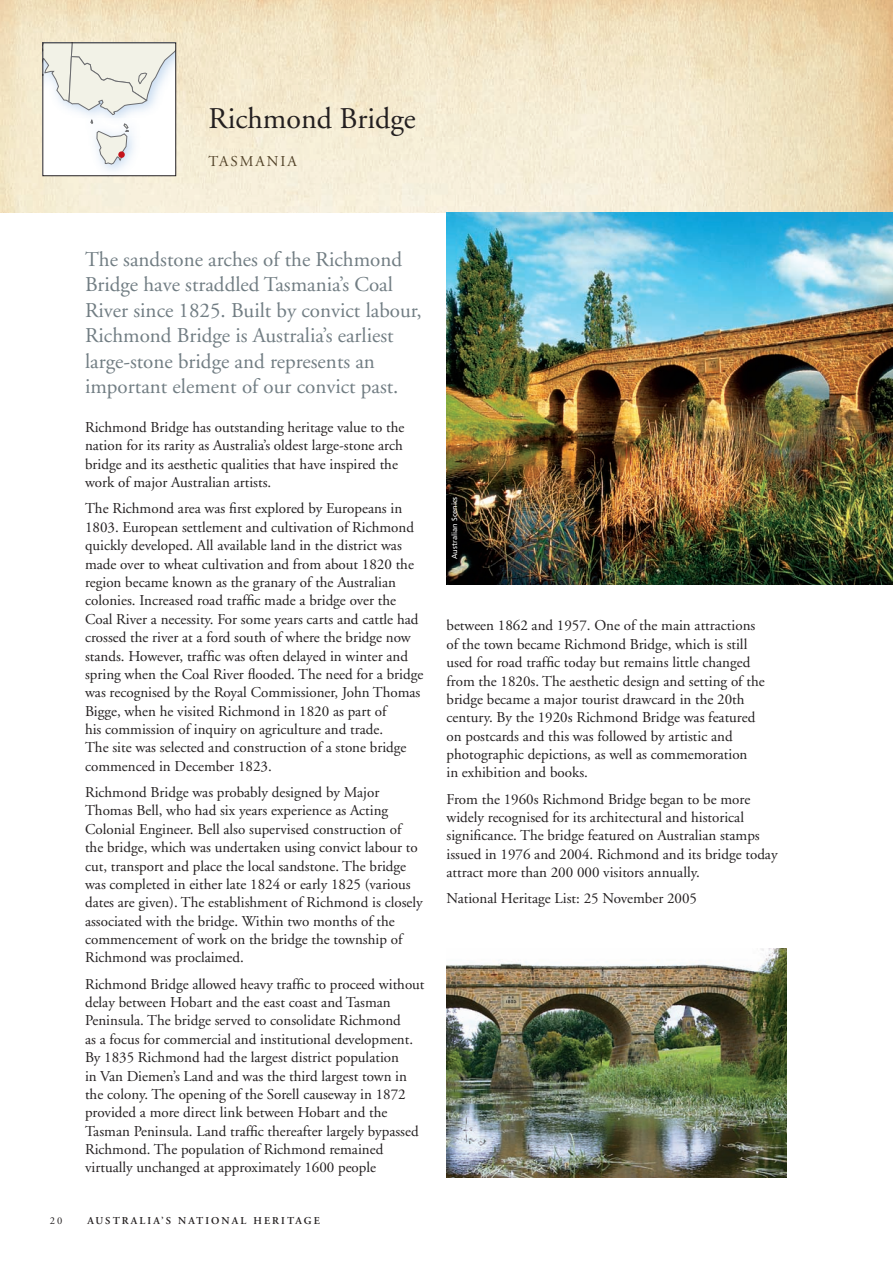
<style>
.page{position:relative;width:893px;height:1263px;background:#fff}
.page>*{position:absolute;margin:0;border:0;box-sizing:border-box;transform-origin:0 0}
.Head_1{font:30px "Adobe Garamond";color:#231f20}
.Grey_lead_par{font:21px/25.5px "Adobe Garamond";color:#717d83}
.Body_text_10pt{font:15px/18.5px "Adobe Garamond";color:#231f20}
.State_name_in_title{font:15px "Adobe Garamond";letter-spacing:.13em;color:#514127}
.t1{font:10.5px "Adobe Garamond Semibold SC";letter-spacing:.2em;color:#231f20}
.t2{font:10.5px "Adobe Garamond";color:#231f20}
.Pic_credit_5pt{font:7.5px "Frutiger";color:#fff}
</style>
<div class="page">
<img style="left:0;top:0;width:893px;height:213px">
<img style="left:446px;top:949px;width:341px;height:229px">
<img style="left:45px;top:165px;width:129px;height:9px">
<svg style="left:43px;top:37px;width:133px;height:128px"></svg>
<div style="left:43px;top:43px;width:133px;height:133px;border:1px solid #231f20"></div>
<div style="left:118px;top:151px;width:7px;height:7px;background:#c4121a;border-radius:50%"></div>
<img style="left:446px;top:213px;width:447px;height:371px">
<p class="Head_1" style="left:208px;top:103px;width:209px">Richmond Bridge</p>
<p class="State_name_in_title" style="left:208px;top:153px;width:90px">TASMANIA</p>
<p class="Grey_lead_par" style="left:85px;top:247px;width:338px">The sandstone arches of the Richmond Bridge have straddled Tasmania’s Coal River since 1825. Built by convict labour, Richmond Bridge is Australia’s earliest large-stone bridge and represents an important element of our convict past.</p>
<p class="Body_text_10pt" style="left:85px;top:419px;width:321px">Richmond Bridge has outstanding heritage value to the nation for its rarity as Australia’s oldest large-stone arch bridge and its aesthetic qualities that have inspired the work of major Australian artists.</p>
<p class="Body_text_10pt" style="left:85px;top:500px;width:340px">The Richmond area was first explored by Europeans in 1803. European settlement and cultivation of Richmond quickly developed. All available land in the district was made over to wheat cultivation and from about 1820 the region became known as the granary of the Australian colonies. Increased road traffic made a bridge over the Coal River a necessity. For some years carts and cattle had crossed the river at a ford south of where the bridge now stands. However, traffic was often delayed in winter and spring when the Coal River flooded. The need for a bridge was recognised by the Royal Commissioner, John Thomas Bigge, when he visited Richmond in 1820 as part of<br>his commission of inquiry on agriculture and trade.<br>The site was selected and construction of a stone bridge commenced in December 1823.</p>
<p class="Body_text_10pt" style="left:85px;top:783px;width:339px">Richmond Bridge was probably designed by Major Thomas Bell, who had six years experience as Acting Colonial Engineer. Bell also supervised construction of the bridge, which was undertaken using convict labour to cut, transport and place the local sandstone. The bridge was completed in either late 1824 or early 1825 (various dates are given). The establishment of Richmond is closely associated with the bridge. Within two months of the commencement of work on the bridge the township of Richmond was proclaimed.</p>
<p class="Body_text_10pt" style="left:85px;top:975px;width:341px">Richmond Bridge allowed heavy traffic to proceed without delay between Hobart and the east coast and Tasman Peninsula. The bridge served to consolidate Richmond<br>as a focus for commercial and institutional development.<br>By 1835 Richmond had the largest district population<br>in Van Diemen’s Land and was the third largest town in the colony. The opening of the Sorell causeway in 1872 provided a more direct link between Hobart and the Tasman Peninsula. Land traffic thereafter largely bypassed Richmond. The population of Richmond remained virtually unchanged at approximately 1600 people</p>
<p class="t2" style="left:50px;top:1215px;width:14px">20</p>
<p class="t1" style="left:87px;top:1215px;width:234px">AUSTRALIA’S NATIONAL HERITAGE</p>
<p class="Pic_credit_5pt" style="left:450px;top:559px;width:64px;rotate:-90deg">Australian Scenics</p>
<p class="Body_text_10pt" style="left:446px;top:617px;width:320px">between 1862 and 1957. One of the main attractions of the town became Richmond Bridge, which is still used for road traffic today but remains little changed from the 1820s. The aesthetic design and setting of the bridge became a major tourist drawcard in the 20th century. By the 1920s Richmond Bridge was featured on postcards and this was followed by artistic and photographic depictions, as well as commemoration<br>in exhibition and books.</p>
<p class="Body_text_10pt" style="left:446px;top:790px;width:333px">From the 1960s Richmond Bridge began to be more widely recognised for its architectural and historical significance. The bridge featured on Australian stamps issued in 1976 and 2004. Richmond and its bridge today attract more than 200 000 visitors annually.</p>
<p class="Body_text_10pt" style="left:446px;top:890px;width:252px">National Heritage List: 25 November 2005</p>
</div>
